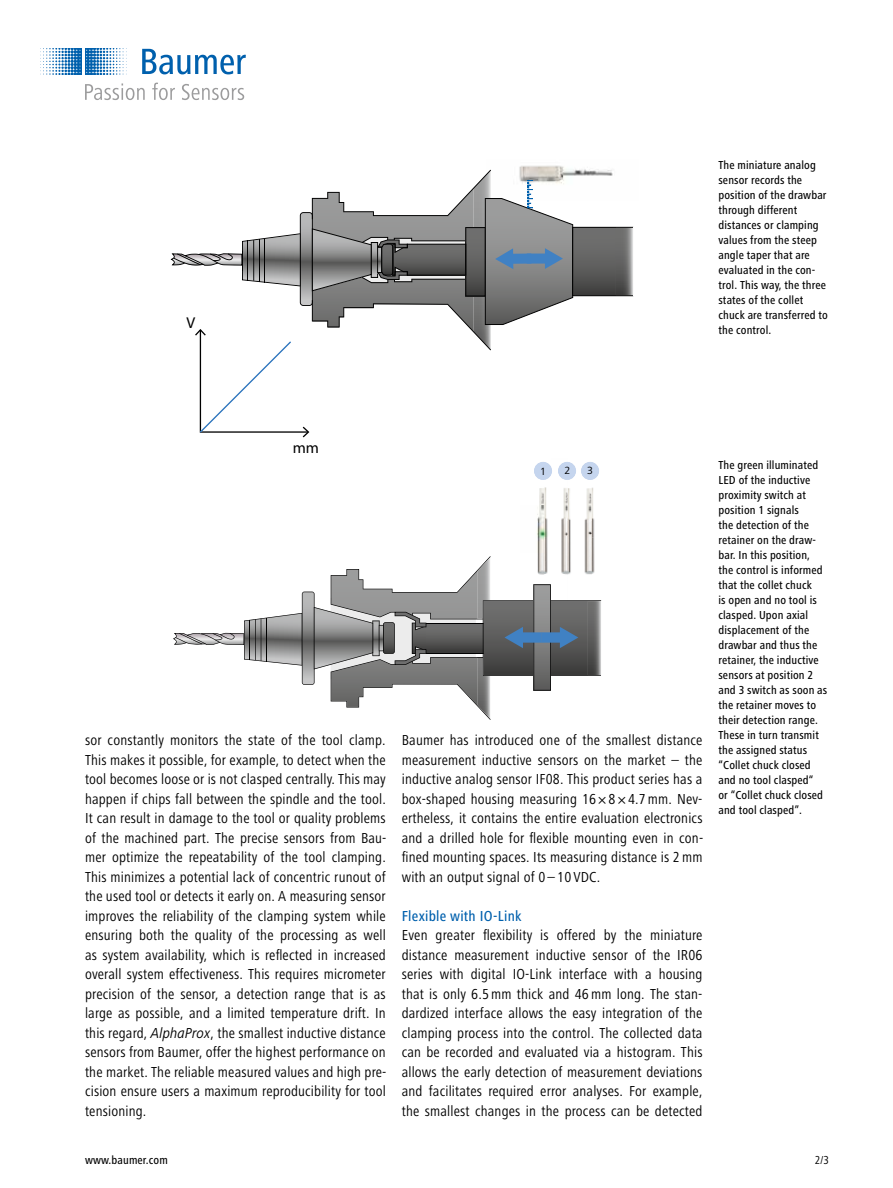
<style>
.page{position:relative;width:893px;height:1188px;background:#fff}
.page>*{position:absolute;margin:0;border:0;box-sizing:border-box;transform-origin:0 0}
.t1{font:15.75px "Myriad Pro";color:#000}
.t2{font:condensed 15px/19.5px "Frutiger Next LT";letter-spacing:.01em;color:#000;text-align:justify}
.t3{font:500 condensed 15px "Frutiger Next LT";letter-spacing:.015em;color:#0060ad}
.t4{font:500 condensed 12px/15px "Frutiger Next LT";letter-spacing:.01em;color:#000}
.t5{font:condensed 12px "Frutiger Next LT";color:#000}
.t6{font:10.8px "Frutiger Next LT";color:#000}
.s1{font-style:italic;font-stretch:normal}
</style>
<div class="page">
<img style="left:490px;top:165px;width:109px;height:5px">
<svg style="left:171px;top:170px;width:462px;height:267px"></svg>
<img style="left:539px;top:488px;width:5px;height:18px">
<img style="left:537px;top:506px;width:7px;height:50px">
<img style="left:534px;top:462px;width:10px;height:18px">
<img style="left:544px;top:462px;width:58px;height:139px">
<img style="left:568px;top:462px;width:8px;height:18px">
<img style="left:581px;top:462px;width:18px;height:18px">
<svg style="left:552px;top:462px;width:16px;height:18px"></svg>
<svg style="left:173px;top:556px;width:428px;height:164px"></svg>
<svg style="left:142px;top:49px;width:104px;height:25px"></svg>
<svg style="left:40px;top:49px;width:87px;height:26px"></svg>
<svg style="left:85px;top:83px;width:60px;height:17px"></svg>
<svg style="left:152px;top:83px;width:23px;height:17px"></svg>
<svg style="left:182px;top:84px;width:62px;height:16px"></svg>
<p class="t1" style="left:186px;top:313px;width:10px">V</p>
<p class="t1" style="left:293px;top:438px;width:28px">mm</p>
<p class="t4" style="left:718px;top:158px;width:111px">The miniature analog sensor records the position of the drawbar through different distances or clamping values from the steep angle taper that are evaluated in the con&shy;trol. This way, the three states of the collet chuck are transferred to the control.</p>
<p class="t6" style="left:540px;top:465px;width:7px">1</p>
<p class="t6" style="left:564px;top:465px;width:7px">2</p>
<p class="t6" style="left:587px;top:465px;width:7px">3</p>
<p class="t4" style="left:718px;top:457px;width:110px">The green illuminated<br>LED of the inductive proximity switch at position 1 signals<br>the detection of the retainer on the draw&shy;bar. In this position, the control is informed that the collet chuck<br>is open and no tool is clasped. Upon axial displacement of the drawbar and thus the retainer, the inductive sensors at position 2 and 3 switch as soon as the retainer moves to their detection range.<br>These in turn transmit the assigned status “Collet chuck closed and no tool clasped“<br>or “Collet chuck closed and tool clasped”.</p>
<p class="t2" style="left:85px;top:730px;width:303px">sor constantly monitors the state of the tool clamp.<br>This makes it possible, for example, to detect when the tool becomes loose or is not clasped centrally. This may happen if chips fall between the spindle and the tool.<br>It can result in damage to the tool or quality problems of the machined part. The precise sensors from Bau&shy;mer optimize the repeatability of the tool clamping.<br>This minimizes a potential lack of concentric runout of the used tool or detects it early on. A measuring sensor improves the reliability of the clamping system while ensuring both the quality of the processing as well as system availability, which is reflected in increased overall system effectiveness. This requires micrometer precision of the sensor, a detection range that is as large as possible, and a limited temperature drift. In this regard, <span class="s1">AlphaProx</span>, the smallest inductive distance sensors from Baumer, offer the highest performance on the market. The reliable measured values and high pre&shy;cision ensure users a maximum reproducibility for tool tensioning.</p>
<p class="t2" style="left:402px;top:730px;width:303px">Baumer has introduced one of the smallest distance measurement inductive sensors on the market – the inductive analog sensor IF08. This product series has a box-shaped housing measuring 16 × 8 × 4.7mm. Nev&shy;ertheless, it contains the entire evaluation electronics and a drilled hole for flexible mounting even in con&shy;fined mounting spaces. Its measuring distance is 2mm with an output signal of 0 – 10 VDC.</p>
<p class="t3" style="left:402px;top:907px;width:121px">Flexible with IO-Link</p>
<p class="t2" style="left:402px;top:925px;width:302px">Even greater flexibility is offered by the miniature distance measurement inductive sensor of the IR06 series with digital IO-Link interface with a housing that is only 6.5mm thick and 46mm long. The stan&shy;dardized interface allows the easy integration of the clamping process into the control. The collected data can be recorded and evaluated via a histogram. This allows the early detection of measurement deviations and facilitates required error analyses. For example, the smallest changes in the process can be detected</p>
<p class="t4" style="left:85px;top:1152px;width:84px">www.baumer.com</p>
<p class="t5" style="left:815px;top:1153px;width:16px">2/3</p>
</div>
